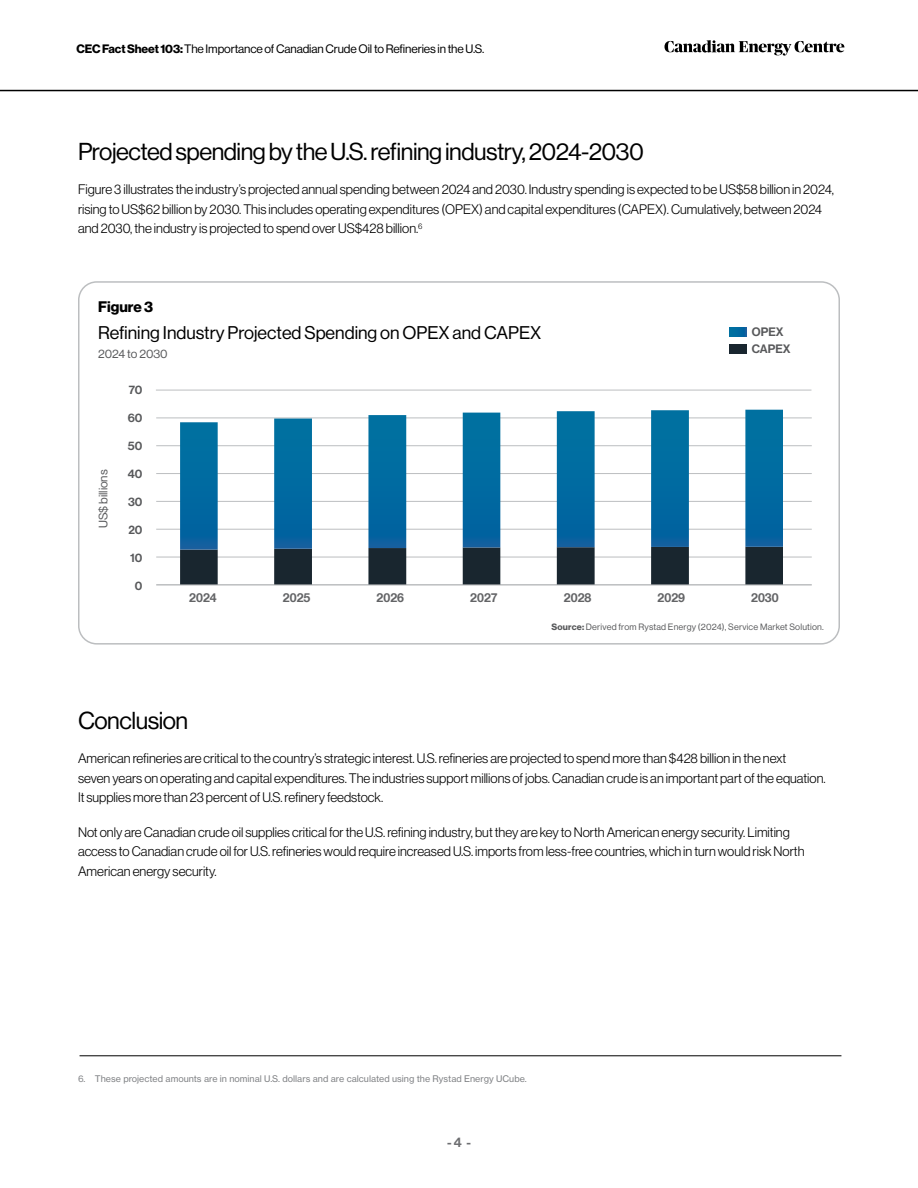
<style>
.page{position:relative;width:918px;height:1188px;background:#fff}
.page>*{position:absolute;margin:0;border:0;box-sizing:border-box;transform-origin:0 0}
.t1{font:24px "N Haas Grotesk DS Pro 55 Rg";letter-spacing:-.02em;color:#000}
.t2{font:18px "N Haas Grotesk DS Pro 55 Rg";color:#000}
.t3{font:15px "N Haas Grotesk DS Pro 75 Bd";color:#000}
.t4{font:13.5px/19.5px "N Haas Grotesk DS Pro 45 Lt";color:#000}
.t5{font:13.5px "N Haas Grotesk DS Pro 65 Md";color:#6d6e71}
.t6{font:700 12.3px "Helvetica Neue LT Com";color:#636466}
.t7{font:12.15px "N Haas Grotesk DS Pro 65 Md";color:#58595b}
.t8{font:12px "N Haas Grotesk DS Pro 55 Rg";letter-spacing:-.01em;color:#000}
.t9{font:12px "N Haas Grotesk DS Pro 55 Rg";color:#58595b}
.t10{font:12px/16.8px "N Haas Grotesk DS Pro 65 Md";color:#58595b}
.t11{font:9px "N Haas Grotesk TX Pro 55 Rg";color:#808285}
.t12{font:9px "N Haas Grotesk DS Pro 55 Rg";letter-spacing:.02em;color:#58595b}
.s1{font-family:"N Haas Grotesk DS Pro 75 Bd"}
</style>
<div class="page">
<svg style="left:665px;top:40px;width:179px;height:16px"></svg>
<hr style="left:0;top:90px;width:918px;height:1px;background:#000">
<hr style="left:156px;top:584px;width:656px;height:2px;background:#bcbec0">
<hr style="left:156px;top:557px;width:656px;height:1px;background:#bcbec0">
<hr style="left:156px;top:529px;width:656px;height:1px;background:#bcbec0">
<hr style="left:156px;top:445px;width:656px;height:1px;background:#bcbec0">
<hr style="left:156px;top:501px;width:656px;height:1px;background:#bcbec0">
<hr style="left:156px;top:418px;width:656px;height:1px;background:#bcbec0">
<hr style="left:156px;top:473px;width:656px;height:1px;background:#bcbec0">
<hr style="left:156px;top:390px;width:655px;height:1px;background:#bcbec0">
<div style="left:78px;top:281px;width:762px;height:364px;border:2px solid #bcbec0;border-radius:18px"></div>
<svg style="left:729px;top:327px;width:18px;height:9px"></svg>
<div style="left:729px;top:344px;width:18px;height:9px;background:#19262f"></div>
<svg style="left:180px;top:550px;width:603px;height:34px"></svg>
<svg style="left:180px;top:410px;width:603px;height:140px"></svg>
<hr style="left:80px;top:1056px;width:761px;height:1px;background:#000">
<p class="t8" style="left:77px;top:42px;width:409px"><span class="s1">CEC Fact Sheet 103:</span> The Importance of Canadian Crude Oil to Refineries in the U.S.</p>
<h1 class="t1" style="left:78px;top:138px;width:568px">Projected spending by the U.S. refining industry, 2024-2030</h1>
<p class="t4" style="left:78px;top:180px;width:758px">Figure 3 illustrates the industry’s projected annual spending between 2024 and 2030. Industry spending is expected to be US$58 billion in 2024, rising to US$62 billion by 2030. This includes operating expenditures (OPEX) and capital expenditures (CAPEX). Cumulatively, between 2024 and 2030, the industry is projected to spend over US$428 billion.<sup>6</sup></p>
<p class="t3" style="left:98px;top:298px;width:57px">Figure 3</p>
<h2 class="t2" style="left:98px;top:322px;width:445px">Refining Industry Projected Spending on OPEX and CAPEX</h2>
<p class="t9" style="left:98px;top:347px;width:71px">2024 to 2030</p>
<p class="t7" style="left:129px;top:382px;width:15px">70</p>
<p class="t7" style="left:128px;top:410px;width:16px">60</p>
<p class="t7" style="left:128px;top:438px;width:16px">50</p>
<p class="t7" style="left:128px;top:466px;width:16px">40</p>
<p class="t7" style="left:128px;top:494px;width:16px">30</p>
<p class="t7" style="left:128px;top:522px;width:16px">20</p>
<p class="t7" style="left:130px;top:550px;width:14px">10</p>
<p class="t7" style="left:135px;top:578px;width:9px">0</p>
<p class="t9" style="left:96px;top:528px;width:60px;rotate:-90deg">US$ billions</p>
<p class="t10" style="left:752px;top:323px;width:40px">OPEX<br>CAPEX</p>
<p class="t6" style="left:189px;top:590px;width:29px">2024</p>
<p class="t6" style="left:283px;top:590px;width:29px">2025</p>
<p class="t6" style="left:377px;top:590px;width:29px">2026</p>
<p class="t6" style="left:470px;top:590px;width:29px">2027</p>
<p class="t6" style="left:564px;top:590px;width:29px">2028</p>
<p class="t6" style="left:658px;top:590px;width:29px">2029</p>
<p class="t6" style="left:751px;top:590px;width:29px">2030</p>
<p class="t12" style="left:551px;top:621px;width:274px"><span class="s1">Source:</span> Derived from Rystad Energy (2024), Service Market Solution.</p>
<h1 class="t1" style="left:78px;top:707px;width:112px">Conclusion</h1>
<p class="t4" style="left:78px;top:749px;width:749px">American refineries are critical to the country’s strategic interest. U.S. refineries are projected to spend more than $428 billion in the next<br>seven years on operating and capital expenditures. The industries support millions of jobs. Canadian crude is an important part of the equation.<br>It supplies more than 23 percent of U.S. refinery feedstock.</p>
<p class="t4" style="left:78px;top:822px;width:728px">Not only are Canadian crude oil supplies critical for the U.S. refining industry, but they are key to North American energy security. Limiting access to Canadian crude oil for U.S. refineries would require increased U.S. imports from less-free countries, which in turn would risk North<br>American energy security.</p>
<p class="t11" style="left:78px;top:1073px;width:450px">6. These projected amounts are in nominal U.S. dollars and are calculated using the Rystad Energy UCube.</p>
<p class="t5" style="left:447px;top:1134px;width:25px">- 4 -</p>
</div>
